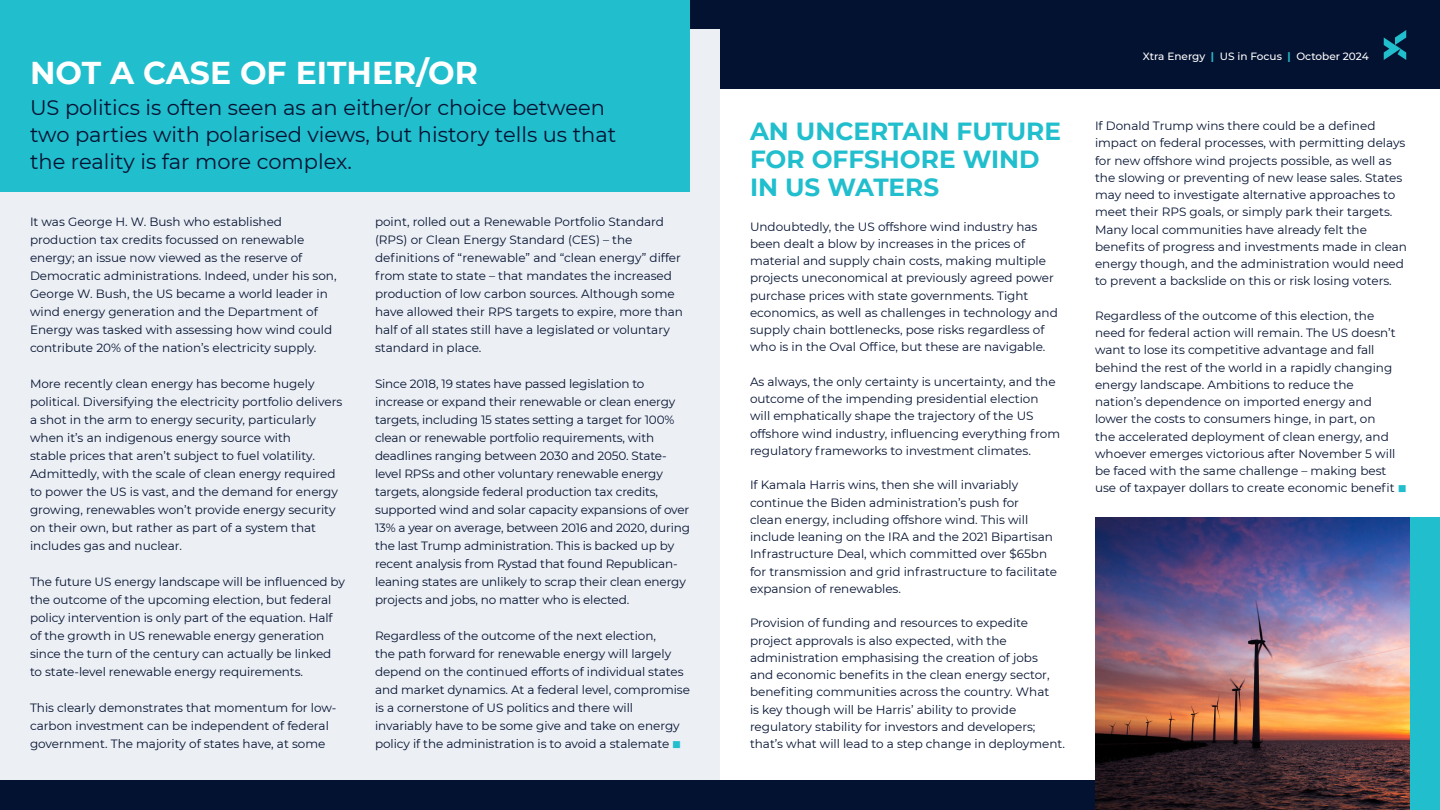
<style>
.page{position:relative;width:1440px;height:810px;background:#041231}
.page>*{position:absolute;margin:0;border:0;box-sizing:border-box;transform-origin:0 0}
.t1{font:700 31.5px "Montserrat";color:#fff}
.t2{font:700 24.75px/27.8px "Montserrat";color:#21bece}
.t3{font:21px/27px "Montserrat";color:#041231}
.t4{font:12px/18px "Montserrat";color:#041231}
.t5{font:500 10.5px "Montserrat";color:#fff}
.s1{color:#21bece}
.s2{font-weight:700;color:#21bece}
</style>
<div class="page">
<div style="left:720px;top:90px;width:720px;height:690px;background:#fff"></div>
<div style="left:0;top:30px;width:720px;height:750px;background:#eceff4"></div>
<svg style="left:1384px;top:30px;width:22px;height:30px"></svg>
<div style="left:0;top:0;width:690px;height:191px;background:#21bece"></div>
<img style="left:1095px;top:518px;width:315px;height:292px">
<div style="left:1410px;top:518px;width:30px;height:292px;background:#21bece"></div>
<p class="t1" style="left:30px;top:51px;width:449px">NOT A CASE OF EITHER/OR</p>
<p class="t3" style="left:30px;top:93px;width:588px">US politics is often seen as an either/or choice between two parties with polarised views, but history tells us that the reality is far more complex.</p>
<p class="t4" style="left:30px;top:212px;width:308px">It was George H. W. Bush who established production tax credits focussed on renewable energy; an issue now viewed as the reserve of Democratic administrations. Indeed, under his son, George W. Bush, the US became a world leader in wind energy generation and the Department of Energy was tasked with assessing how wind could contribute 20% of the nation’s electricity supply.</p>
<p class="t4" style="left:30px;top:374px;width:314px">More recently clean energy has become hugely political. Diversifying the electricity portfolio delivers a shot in the arm to energy security, particularly when it’s an indigenous energy source with<br>stable prices that aren’t subject to fuel volatility.<br>Admittedly, with the scale of clean energy required to power the US is vast, and the demand for energy growing, renewables won’t provide energy security on their own, but rather as part of a system that includes gas and nuclear.</p>
<p class="t4" style="left:30px;top:572px;width:317px">The future US energy landscape will be influenced by the outcome of the upcoming election, but federal policy intervention is only part of the equation. Half of the growth in US renewable energy generation since the turn of the century can actually be linked to state-level renewable energy requirements.</p>
<p class="t4" style="left:30px;top:698px;width:308px">This clearly demonstrates that momentum for low&shy;carbon investment can be independent of federal government. The majority of states have, at some</p>
<p class="t4" style="left:375px;top:212px;width:310px">point, rolled out a Renewable Portfolio Standard (RPS) or Clean Energy Standard (CES) – the definitions of “renewable” and “clean energy” differ from state to state – that mandates the increased production of low carbon sources. Although some have allowed their RPS targets to expire, more than half of all states still have a legislated or voluntary standard in place.</p>
<p class="t4" style="left:375px;top:374px;width:317px">Since 2018, 19 states have passed legislation to increase or expand their renewable or clean energy targets, including 15 states setting a target for 100% clean or renewable portfolio requirements, with deadlines ranging between 2030 and 2050. State&shy;level RPSs and other voluntary renewable energy targets, alongside federal production tax credits, supported wind and solar capacity expansions of over 13% a year on average, between 2016 and 2020, during the last Trump administration. This is backed up by recent analysis from Rystad that found Republican&shy;leaning states are unlikely to scrap their clean energy projects and jobs, no matter who is elected.</p>
<p class="t4" style="left:375px;top:626px;width:317px">Regardless of the outcome of the next election,<br>the path forward for renewable energy will largely depend on the continued efforts of individual states and market dynamics. At a federal level, compromise is a cornerstone of US politics and there will invariably have to be some give and take on energy policy if the administration is to avoid a stalemate <span class="s1">■</span></p>
<p class="t2" style="left:750px;top:116px;width:312px">AN UNCERTAIN FUTURE<br>FOR OFFSHORE WIND<br>IN US WATERS</p>
<p class="t4" style="left:750px;top:217px;width:309px;line-height:17.2px">Undoubtedly, the US offshore wind industry has been dealt a blow by increases in the prices of material and supply chain costs, making multiple projects uneconomical at previously agreed power purchase prices with state governments. Tight economics, as well as challenges in technology and supply chain bottlenecks, pose risks regardless of who is in the Oval Office, but these are navigable.</p>
<p class="t4" style="left:750px;top:373px;width:312px;line-height:17.2px">As always, the only certainty is uncertainty, and the outcome of the impending presidential election will emphatically shape the trajectory of the US offshore wind industry, influencing everything from regulatory frameworks to investment climates.</p>
<p class="t4" style="left:750px;top:476px;width:309px;line-height:17.2px">If Kamala Harris wins, then she will invariably continue the Biden administration’s push for<br>clean energy, including offshore wind. This will include leaning on the IRA and the 2021 Bipartisan Infrastructure Deal, which committed over $65bn for transmission and grid infrastructure to facilitate expansion of renewables.</p>
<p class="t4" style="left:750px;top:614px;width:317px;line-height:17.2px">Provision of funding and resources to expedite project approvals is also expected, with the administration emphasising the creation of jobs<br>and economic benefits in the clean energy sector, benefiting communities across the country. What<br>is key though will be Harris’ ability to provide regulatory stability for investors and developers; that’s what will lead to a step change in deployment.</p>
<p class="t5" style="left:1143px;top:49px;width:227px">Xtra Energy <span class="s2">|</span> US in Focus <span class="s2">|</span> October 2024</p>
<p class="t4" style="left:1095px;top:117px;width:314px;line-height:17.2px">If Donald Trump wins there could be a defined impact on federal processes, with permitting delays for new offshore wind projects possible, as well as the slowing or preventing of new lease sales. States may need to investigate alternative approaches to meet their RPS goals, or simply park their targets.<br>Many local communities have already felt the benefits of progress and investments made in clean energy though, and the administration would need to prevent a backslide on this or risk losing voters.</p>
<p class="t4" style="left:1095px;top:307px;width:313px;line-height:17.2px">Regardless of the outcome of this election, the need for federal action will remain. The US doesn’t want to lose its competitive advantage and fall behind the rest of the world in a rapidly changing energy landscape. Ambitions to reduce the<br>nation’s dependence on imported energy and lower the costs to consumers hinge, in part, on<br>the accelerated deployment of clean energy, and whoever emerges victorious after November 5 will be faced with the same challenge – making best use of taxpayer dollars to create economic benefit <span class="s1">■</span></p>
</div>
